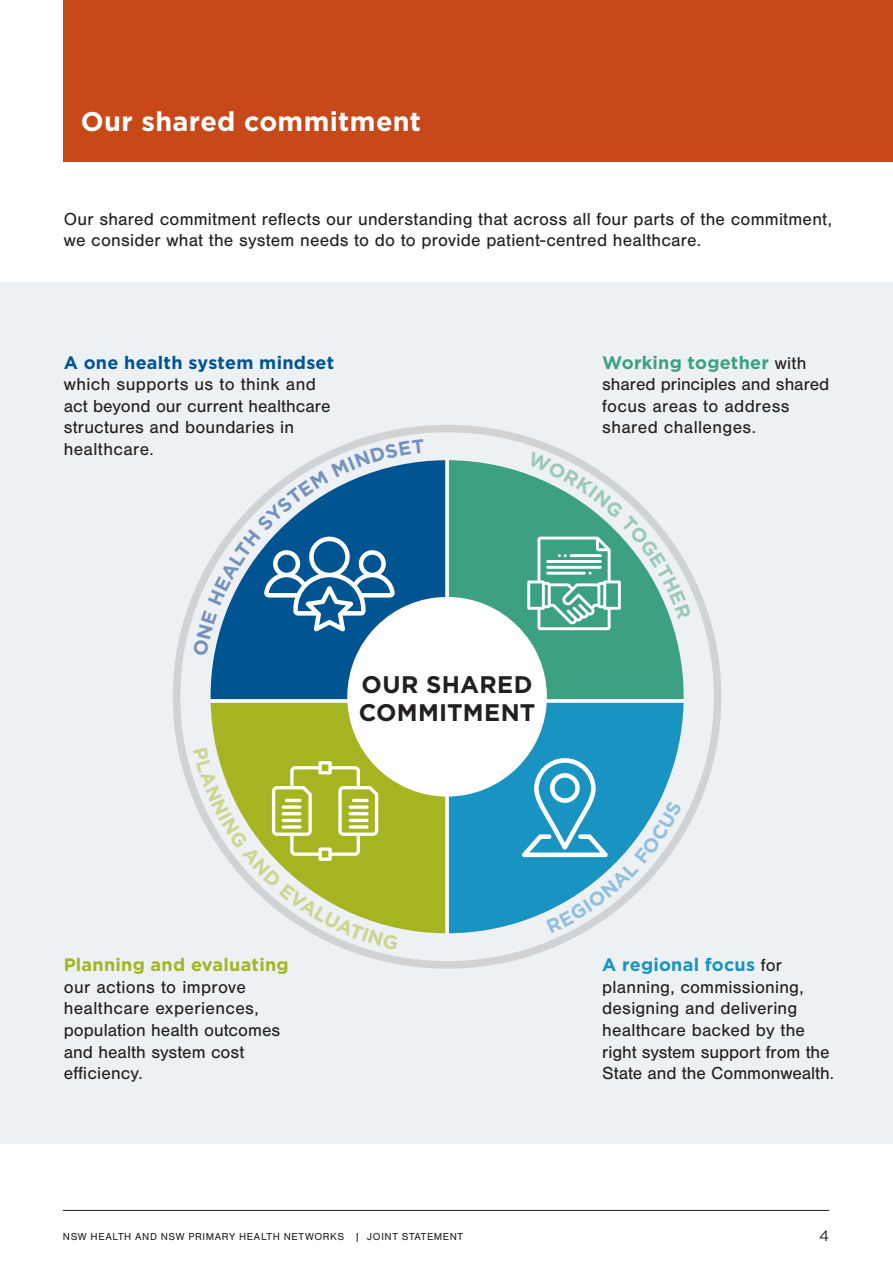
<style>
.page{position:relative;width:893px;height:1263px;background:#fff}
.page>*{position:absolute;margin:0;border:0;box-sizing:border-box;transform-origin:0 0}
.t1{font:700 27px "Gotham";letter-spacing:.015em;color:#fff}
.t2{font:700 24px/28.8px "Gotham";letter-spacing:.015em;color:#231f20}
.t3{font:18px/21.6px "Nimbus San";letter-spacing:.01em;color:#231f20}
.t4{font:700 18px "Gotham";letter-spacing:.015em;color:#005491}
.t5{font:700 18px "Gotham";letter-spacing:.015em;color:#a5b522}
.t6{font:700 18px "Gotham";letter-spacing:.015em;color:#3ca083}
.t7{font:700 18px "Gotham";letter-spacing:.015em;color:#1993c1}
.t8{font:15px "Gotham";color:#231f20}
.t9{font:10.5px "Nimbus San";letter-spacing:.06em;color:#231f20}
.s1{font-family:"Nimbus San";font-weight:400;color:#231f20}
</style>
<div class="page">
<hr style="left:63px;top:1210px;width:766px;height:1px;background:#231f20">
<div style="left:64px;top:0;width:829px;height:162px;background:#c74919"></div>
<div style="left:0;top:283px;width:893px;height:861px;background:#edf1f4"></div>
<svg style="left:211px;top:460px;width:473px;height:473px;background:#4a9b8a"></svg>
<div style="left:347px;top:597px;width:200px;height:199px;background:#fff;border-radius:50%"></div>
<svg style="left:193px;top:439px;width:232px;height:217px"></svg>
<svg style="left:527px;top:452px;width:165px;height:178px"></svg>
<svg style="left:193px;top:747px;width:205px;height:203px"></svg>
<svg style="left:521px;top:758px;width:161px;height:175px"></svg>
<h1 class="t1" style="left:81px;top:106px;width:342px">Our shared commitment</h1>
<p class="t3" style="left:64px;top:208px;width:770px">Our shared commitment reflects our understanding that across all four parts of the commitment, we consider what the system needs to do to provide patient-centred healthcare.</p>
<p class="t4" style="left:64px;top:352px;width:272px">A one health system mindset</p>
<p class="t3" style="left:64px;top:374px;width:268px">which supports us to think and act beyond our current healthcare structures and boundaries in healthcare.</p>
<p class="t6" style="left:602px;top:352px;width:206px">Working together <span class="s1">with</span></p>
<p class="t3" style="left:602px;top:374px;width:229px">shared principles and shared focus areas to address shared challenges.</p>
<h2 class="t2" style="left:359px;top:669px;width:178px">OUR SHARED<br>COMMITMENT</h2>
<p class="t5" style="left:64px;top:954px;width:226px">Planning and evaluating</p>
<p class="t3" style="left:64px;top:976px;width:218px">our actions to improve healthcare experiences, population health outcomes and health system cost efficiency.</p>
<p class="t7" style="left:602px;top:954px;width:181px">A regional focus <span class="s1">for</span></p>
<p class="t3" style="left:602px;top:976px;width:233px">planning, commissioning, designing and delivering healthcare backed by the right system support from the<br>State and the Commonwealth.</p>
<p class="t9" style="left:63px;top:1231px;width:402px">NSW HEALTH AND NSW PRIMARY HEALTH NETWORKS | JOINT STATEMENT</p>
<p class="t8" style="left:819px;top:1227px;width:12px">4</p>
</div>
